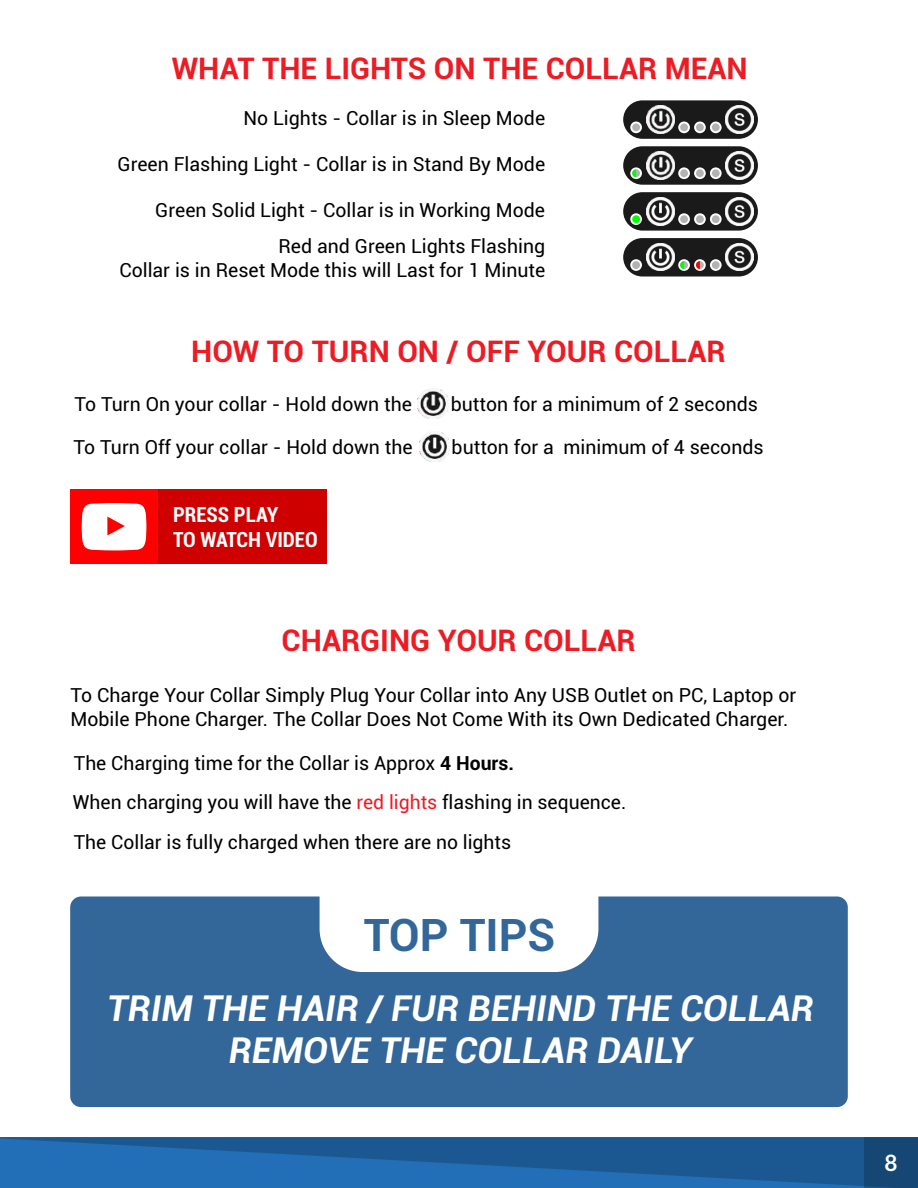
<style>
.page{position:relative;width:918px;height:1188px;background:#fff}
.page>*{position:absolute;margin:0;border:0;box-sizing:border-box;transform-origin:0 0}
.t1{font:700 45px "Roboto";color:#369}
.t2{font:italic 700 36px/42px "Roboto";color:#fff;text-align:center}
.t3{font:700 30px "Roboto";color:#ed1c24}
.t4{font:700 22.5px "Lato";color:#fff}
.t5{font:700 condensed 21px/25.2px "Roboto";color:#fff}
.t6{font:19.5px/24px "Roboto";color:#000}
.s1{font-weight:700}
.s2{color:#ed1c24}
</style>
<div class="page">
<div style="left:158px;top:490px;width:168px;height:74px;background:#cf0000"></div>
<div style="left:70px;top:490px;width:88px;height:74px;background:#f00"></div>
<svg style="left:82px;top:503px;width:64px;height:47px"></svg>
<div style="left:623px;top:100px;width:135px;height:39px;background:#1a1a1a;border-radius:19px"></div>
<img style="left:646px;top:105px;width:28px;height:28px">
<img style="left:726px;top:105px;width:28px;height:28px">
<svg style="left:678px;top:122px;width:12px;height:11px"></svg>
<div style="left:680px;top:123px;width:8px;height:8px;background:#b3b3b3;border-radius:50%"></div>
<svg style="left:694px;top:122px;width:12px;height:11px"></svg>
<div style="left:696px;top:123px;width:8px;height:8px;background:#b3b3b3;border-radius:50%"></div>
<svg style="left:710px;top:122px;width:12px;height:11px"></svg>
<div style="left:712px;top:123px;width:8px;height:8px;background:#b3b3b3;border-radius:50%"></div>
<svg style="left:630px;top:122px;width:12px;height:11px"></svg>
<div style="left:632px;top:123px;width:8px;height:8px;background:#b3b3b3;border-radius:50%"></div>
<div style="left:623px;top:146px;width:135px;height:39px;background:#1a1a1a;border-radius:19px"></div>
<img style="left:646px;top:151px;width:28px;height:28px">
<img style="left:726px;top:151px;width:28px;height:28px">
<svg style="left:678px;top:167px;width:12px;height:12px"></svg>
<div style="left:680px;top:169px;width:8px;height:8px;background:#b3b3b3;border-radius:50%"></div>
<svg style="left:694px;top:167px;width:12px;height:12px"></svg>
<div style="left:696px;top:169px;width:8px;height:8px;background:#b3b3b3;border-radius:50%"></div>
<svg style="left:710px;top:167px;width:12px;height:12px"></svg>
<div style="left:712px;top:169px;width:8px;height:8px;background:#b3b3b3;border-radius:50%"></div>
<svg style="left:630px;top:167px;width:12px;height:12px"></svg>
<svg style="left:632px;top:169px;width:8px;height:8px"></svg>
<svg style="left:632px;top:169px;width:4px;height:8px"></svg>
<div style="left:623px;top:192px;width:135px;height:39px;background:#1a1a1a;border-radius:19px"></div>
<img style="left:646px;top:197px;width:28px;height:28px">
<img style="left:726px;top:197px;width:28px;height:28px">
<svg style="left:678px;top:213px;width:12px;height:12px"></svg>
<div style="left:680px;top:215px;width:8px;height:8px;background:#b3b3b3;border-radius:50%"></div>
<svg style="left:694px;top:213px;width:12px;height:12px"></svg>
<div style="left:696px;top:215px;width:8px;height:8px;background:#b3b3b3;border-radius:50%"></div>
<svg style="left:710px;top:213px;width:12px;height:12px"></svg>
<div style="left:712px;top:215px;width:8px;height:8px;background:#b3b3b3;border-radius:50%"></div>
<svg style="left:630px;top:213px;width:12px;height:12px"></svg>
<div style="left:632px;top:215px;width:8px;height:8px;background:#0f0;border-radius:50%"></div>
<div style="left:623px;top:238px;width:135px;height:38px;background:#1a1a1a;border-radius:19px"></div>
<img style="left:646px;top:243px;width:28px;height:28px">
<img style="left:726px;top:243px;width:28px;height:28px">
<svg style="left:678px;top:259px;width:12px;height:12px"></svg>
<svg style="left:680px;top:261px;width:8px;height:8px"></svg>
<svg style="left:694px;top:259px;width:12px;height:12px"></svg>
<div style="left:696px;top:261px;width:8px;height:8px;background:#b3b3b3;border-radius:50%"></div>
<svg style="left:710px;top:259px;width:12px;height:12px"></svg>
<div style="left:712px;top:261px;width:8px;height:8px;background:#b3b3b3;border-radius:50%"></div>
<svg style="left:630px;top:259px;width:12px;height:12px"></svg>
<div style="left:632px;top:261px;width:8px;height:8px;background:#b3b3b3;border-radius:50%"></div>
<svg style="left:680px;top:261px;width:4px;height:8px"></svg>
<svg style="left:696px;top:261px;width:4px;height:8px"></svg>
<img style="left:419px;top:432px;width:31px;height:29px">
<img style="left:418px;top:389px;width:30px;height:30px">
<div style="left:70px;top:897px;width:778px;height:210px;background:#369;border-radius:11px"></div>
<div style="left:320px;top:897px;width:278px;height:75px;background:#fff"></div>
<svg style="left:0;top:1137px;width:864px;height:51px"></svg>
<div style="left:864px;top:1137px;width:54px;height:51px;background:#154674"></div>
<h3 class="t3" style="left:172px;top:56px;width:577px">WHAT THE LIGHTS ON THE COLLAR MEAN</h3>
<p class="t6" style="left:244px;top:108px;width:303px">No Lights - Collar is in Sleep Mode</p>
<p class="t6" style="left:118px;top:154px;width:429px">Green Flashing Light - Collar is in Stand By Mode</p>
<p class="t6" style="left:155px;top:200px;width:391px">Green Solid Light - Collar is in Working Mode</p>
<p class="t6" style="left:119px;top:236px;width:427px;text-align:right">Red and Green Lights Flashing<br>Collar is in Reset Mode this will Last for 1 Minute</p>
<h3 class="t3" style="left:191px;top:339px;width:536px">HOW TO TURN ON / OFF YOUR COLLAR</h3>
<p class="t6" style="left:74px;top:394px;width:339px">To Turn On your collar - Hold down the</p>
<p class="t6" style="left:451px;top:394px;width:309px">button for a minimum of 2 seconds</p>
<p class="t6" style="left:74px;top:437px;width:341px">To Turn Off your collar - Hold down the</p>
<p class="t6" style="left:452px;top:437px;width:314px">button for a minimum of 4 seconds</p>
<p class="t5" style="left:173px;top:504px;width:146px">PRESS PLAY<br>TO WATCH VIDEO</p>
<h3 class="t3" style="left:282px;top:629px;width:356px">CHARGING YOUR COLLAR</h3>
<p class="t6" style="left:71px;top:685px;width:727px">To Charge Your Collar Simply Plug Your Collar into Any USB Outlet on PC, Laptop or<br>Mobile Phone Charger. The Collar Does Not Come With its Own Dedicated Charger.</p>
<p class="t6" style="left:74px;top:753px;width:442px">The Charging time for the Collar is Approx <span class="s1">4 Hours.</span></p>
<p class="t6" style="left:73px;top:785px;width:555px;line-height:39.2px">When charging you will have the <span class="s2">red lights</span> flashing in sequence.<br>The Collar is fully charged when there are no lights</p>
<h1 class="t1" style="left:364px;top:917px;width:193px">TOP TIPS</h1>
<h2 class="t2" style="left:107px;top:991px;width:708px">TRIM THE HAIR / FUR BEHIND THE COLLAR<br>REMOVE THE COLLAR DAILY</h2>
<p class="t4" style="left:885px;top:1153px;width:15px">8</p>
</div>
